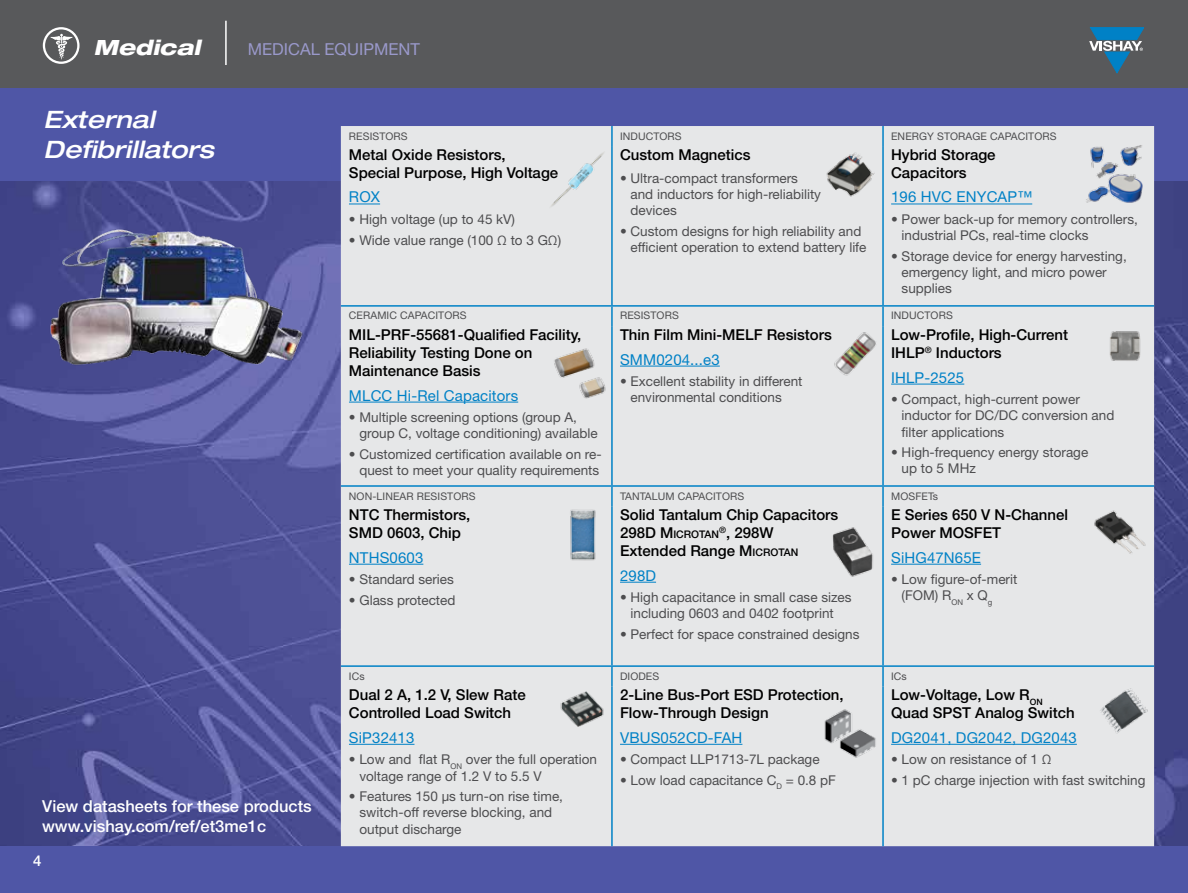
<style>
.page{position:relative;width:1188px;height:893px;background:#fff}
.page>*{position:absolute;margin:0;border:0;box-sizing:border-box;transform-origin:0 0}
.t1{font:italic 500 expanded 24px/30px "Helvetica Neue LT Std";color:#fff}
.t2{font:italic 800 expanded 21px "Helvetica Neue LT Std";color:#fff}
.t3{font:500 16.5px/19.8px "Helvetica Neue LT Std";color:#fff}
.t4{font:16.5px "Helvetica Neue LT Std";color:#9a99cb}
.t5{font:500 15px/18px "Helvetica Neue LT Std";color:#000}
.t6{font:15px "Helvetica Neue LT Std";letter-spacing:.01em;color:#0081c6}
.t7{font:500 15px "Helvetica Neue LT Std";color:#fff}
.t8{font:13.5px/16.2px "Helvetica Neue LT Std";color:#4d4d4f}
.t9{font:10.5px "Helvetica Neue LT Std";letter-spacing:.01em;color:#4d4d4f}
.t10{font:500 10.5px "Helvetica Neue LT Std";color:#000}
.s1{font-size:15px}
.s2{font-size:10.5px}
</style>
<div class="page">
<div style="left:0;top:85px;width:1188px;height:808px;background:#4f56a6"></div>
<div style="left:0;top:0;width:1188px;height:88px;background:#58595b"></div>
<svg style="left:1089px;top:28px;width:55px;height:45px"></svg>
<div style="left:43px;top:27px;width:37px;height:37px;border:2px solid #fff;border-radius:50%"></div>
<svg style="left:50px;top:34px;width:23px;height:25px"></svg>
<img style="left:0;top:181px;width:1188px;height:665px">
<img style="left:38px;top:207px;width:270px;height:530px">
<hr style="left:225px;top:21px;width:2px;height:44px;background:#fff">
<div style="left:341px;top:126px;width:813px;height:720px;background:#e6e7e8"></div>
<hr style="left:611px;top:126px;width:2px;height:20px;background:#0081c6">
<hr style="left:882px;top:126px;width:2px;height:20px;background:#0081c6">
<hr style="left:611px;top:146px;width:2px;height:159px;background:#0081c6">
<hr style="left:882px;top:146px;width:2px;height:159px;background:#0081c6">
<hr style="left:341px;top:305px;width:271px;height:2px;background:#0081c6">
<hr style="left:612px;top:305px;width:271px;height:2px;background:#0081c6">
<svg style="left:611px;top:307px;width:2px;height:19px"></svg>
<hr style="left:883px;top:305px;width:271px;height:2px;background:#0081c6">
<svg style="left:882px;top:307px;width:2px;height:17px"></svg>
<hr style="left:611px;top:326px;width:2px;height:159px;background:#0081c6">
<hr style="left:882px;top:326px;width:2px;height:159px;background:#0081c6">
<hr style="left:341px;top:485px;width:271px;height:2px;background:#0081c6">
<hr style="left:612px;top:485px;width:271px;height:2px;background:#0081c6">
<svg style="left:611px;top:487px;width:2px;height:17px"></svg>
<hr style="left:883px;top:485px;width:271px;height:2px;background:#0081c6">
<svg style="left:882px;top:487px;width:2px;height:19px"></svg>
<hr style="left:611px;top:506px;width:2px;height:159px;background:#0081c6">
<hr style="left:882px;top:506px;width:2px;height:159px;background:#0081c6">
<hr style="left:341px;top:665px;width:271px;height:2px;background:#0081c6">
<hr style="left:612px;top:665px;width:271px;height:2px;background:#0081c6">
<svg style="left:611px;top:667px;width:2px;height:19px"></svg>
<hr style="left:883px;top:665px;width:271px;height:2px;background:#0081c6">
<svg style="left:882px;top:667px;width:2px;height:19px"></svg>
<hr style="left:611px;top:686px;width:2px;height:160px;background:#0081c6">
<hr style="left:882px;top:686px;width:2px;height:160px;background:#0081c6">
<hr style="left:349px;top:204px;width:31px;height:1px;background:#0081c6">
<hr style="left:891px;top:204px;width:141px;height:1px;background:#0081c6">
<hr style="left:349px;top:402px;width:169px;height:1px;background:#0081c6">
<hr style="left:620px;top:366px;width:100px;height:1px;background:#0081c6">
<hr style="left:891px;top:384px;width:73px;height:1px;background:#0081c6">
<hr style="left:349px;top:564px;width:74px;height:1px;background:#0081c6">
<hr style="left:620px;top:582px;width:36px;height:1px;background:#0081c6">
<hr style="left:891px;top:564px;width:90px;height:1px;background:#0081c6">
<hr style="left:349px;top:744px;width:65px;height:1px;background:#0081c6">
<hr style="left:620px;top:744px;width:122px;height:1px;background:#0081c6">
<hr style="left:891px;top:744px;width:186px;height:1px;background:#0081c6">
<img style="left:547px;top:150px;width:61px;height:60px">
<img style="left:820px;top:144px;width:61px;height:60px">
<img style="left:1085px;top:144px;width:60px;height:60px">
<img style="left:550px;top:344px;width:61px;height:60px">
<img style="left:826px;top:324px;width:61px;height:61px">
<img style="left:1095px;top:316px;width:60px;height:60px">
<img style="left:1090px;top:502px;width:60px;height:60px">
<img style="left:823px;top:521px;width:58px;height:61px">
<img style="left:553px;top:504px;width:60px;height:61px">
<img style="left:551px;top:679px;width:61px;height:60px">
<img style="left:820px;top:703px;width:61px;height:61px">
<img style="left:1094px;top:681px;width:60px;height:61px">
<h2 class="t2" style="left:94px;top:34px;width:108px">Medical</h2>
<h1 class="t1" style="left:44px;top:105px;width:172px">External<br>Defibrillators</h1>
<p class="t4" style="left:248px;top:39px;width:174px">MEDICAL EQUIPMENT</p>
<p class="t9" style="left:349px;top:130px;width:60px">RESISTORS</p>
<p class="t9" style="left:620px;top:130px;width:63px">INDUCTORS</p>
<p class="t9" style="left:891px;top:130px;width:167px">ENERGY STORAGE CAPACITORS</p>
<p class="t5" style="left:349px;top:145px;width:211px">Metal Oxide Resistors,<br>Special Purpose, High Voltage</p>
<p class="t6" style="left:349px;top:188px;width:33px">ROX</p>
<p class="t8" style="left:349px;top:211px;width:168px">• High voltage (up to 45 kV)</p>
<p class="t8" style="left:349px;top:231px;width:214px">• Wide value range (100 Ω to 3 GΩ)</p>
<p class="t5" style="left:620px;top:145px;width:132px">Custom Magnetics</p>
<p class="t8" style="left:631px;top:170px;width:192px;text-indent:-11px">• Ultra-compact transformers and inductors for high-reliability devices</p>
<p class="t8" style="left:631px;top:222px;width:238px;text-indent:-11px">• Custom designs for high reliability and efficient operation to extend battery life</p>
<p class="t5" style="left:891px;top:145px;width:106px">Hybrid Storage<br>Capacitors</p>
<p class="t6" style="left:891px;top:188px;width:143px">196 HVC ENYCAP™</p>
<p class="t8" style="left:902px;top:211px;width:238px;text-indent:-11px">• Power back-up for memory controllers, industrial PCs, real-time clocks</p>
<p class="t8" style="left:902px;top:248px;width:227px;text-indent:-11px">• Storage device for energy harvesting, emergency light, and micro power supplies</p>
<p class="t9" style="left:349px;top:309px;width:119px">CERAMIC CAPACITORS</p>
<p class="t9" style="left:620px;top:309px;width:60px">RESISTORS</p>
<p class="t9" style="left:891px;top:309px;width:63px">INDUCTORS</p>
<p class="t5" style="left:349px;top:326px;width:234px">MIL-PRF-55681-Qualified Facility,<br>Reliability Testing Done on<br>Maintenance Basis</p>
<p class="t6" style="left:349px;top:386px;width:171px">MLCC Hi-Rel Capacitors</p>
<p class="t8" style="left:359px;top:409px;width:240px;text-indent:-11px">• Multiple screening options (group A, group C, voltage conditioning) available</p>
<p class="t8" style="left:349px;top:446px;width:254px;text-align:center">• Customized certification available on re&shy;quest to meet your quality requirements</p>
<p class="t5" style="left:891px;top:326px;width:179px">Low-Profile, High-Current<br>IHLP<sup>®</sup> Inductors</p>
<p class="t6" style="left:891px;top:368px;width:75px">IHLP-2525</p>
<p class="t8" style="left:902px;top:391px;width:214px;text-indent:-11px">• Compact, high-current power inductor for DC/DC conversion and filter applications</p>
<p class="t8" style="left:902px;top:444px;width:188px;text-indent:-11px">• High-frequency energy storage up to 5 MHz</p>
<p class="t5" style="left:620px;top:326px;width:213px">Thin Film Mini-MELF Resistors</p>
<p class="t6" style="left:620px;top:350px;width:101px">SMM0204...e3</p>
<p class="t8" style="left:631px;top:373px;width:174px;text-indent:-11px">• Excellent stability in different environmental conditions</p>
<p class="t9" style="left:349px;top:489px;width:128px">NON-LINEAR RESISTORS</p>
<p class="t9" style="left:620px;top:489px;width:126px">TANTALUM CAPACITORS</p>
<p class="t9" style="left:891px;top:489px;width:49px">MOSFETs</p>
<p class="t5" style="left:349px;top:506px;width:123px">NTC Thermistors,<br>SMD 0603, Chip</p>
<p class="t6" style="left:349px;top:548px;width:76px">NTHS0603</p>
<p class="t8" style="left:349px;top:571px;width:107px">• Standard series</p>
<p class="t8" style="left:349px;top:592px;width:108px">• Glass protected</p>
<p class="t5" style="left:620px;top:506px;width:220px">Solid Tantalum Chip Capacitors</p>
<p class="t10" style="left:620px;top:528px;width:101px"><span class="s1">298D M</span>ICROTAN</p>
<p class="t5" style="left:891px;top:506px;width:179px">E Series 650 V N-Channel<br>Power MOSFET</p>
<p class="t6" style="left:891px;top:548px;width:91px">SiHG47N65E</p>
<p class="t8" style="left:902px;top:571px;width:117px;text-indent:-11px">• Low figure-of-merit (FOM) R<sub>ON</sub> x Q<sub>g</sub></p>
<p class="t5" style="left:620px;top:524px;width:180px;text-indent:99px"><sup>®</sup>, 298W<br>Extended Range M<span class="s2">ICROTAN</span></p>
<p class="t6" style="left:620px;top:566px;width:38px">298D</p>
<p class="t8" style="left:620px;top:589px;width:233px;text-align:center">• High capacitance in small case sizes including 0603 and 0402 footprint</p>
<p class="t8" style="left:620px;top:626px;width:241px">• Perfect for space constrained designs</p>
<p class="t3" style="left:42px;top:796px;width:271px">View datasheets for these products www.vishay.com/ref/et3me1c</p>
<p class="t7" style="left:33px;top:852px;width:10px">4</p>
<p class="t9" style="left:349px;top:670px;width:17px">ICs</p>
<p class="t9" style="left:620px;top:670px;width:41px">DIODES</p>
<p class="t9" style="left:891px;top:670px;width:17px">ICs</p>
<p class="t5" style="left:349px;top:686px;width:178px">Dual 2 A, 1.2 V, Slew Rate<br>Controlled Load Switch</p>
<p class="t6" style="left:349px;top:728px;width:67px">SiP32413</p>
<p class="t8" style="left:359px;top:751px;width:239px;text-indent:-10px">• Low and flat R<sub>ON</sub> over the full operation voltage range of 1.2 V to 5.5 V</p>
<p class="t8" style="left:359px;top:788px;width:205px;text-indent:-11px">• Features 150 µs turn-on rise time, switch-off reverse blocking, and output discharge</p>
<p class="t5" style="left:620px;top:686px;width:225px">2-Line Bus-Port ESD Protection,<br>Flow-Through Design</p>
<p class="t6" style="left:620px;top:728px;width:124px">VBUS052CD-FAH</p>
<p class="t8" style="left:620px;top:751px;width:201px">• Compact LLP1713-7L package</p>
<p class="t8" style="left:620px;top:772px;width:217px">• Low load capacitance C<sub>D</sub> = 0.8 pF</p>
<p class="t5" style="left:891px;top:686px;width:185px">Low-Voltage, Low R<sub>ON<br></sub>Quad SPST Analog Switch</p>
<p class="t6" style="left:891px;top:728px;width:187px">DG2041, DG2042, DG2043</p>
<p class="t8" style="left:891px;top:751px;width:162px">• Low on resistance of 1 Ω</p>
<p class="t8" style="left:891px;top:772px;width:256px">• 1 pC charge injection with fast switching</p>
</div>
